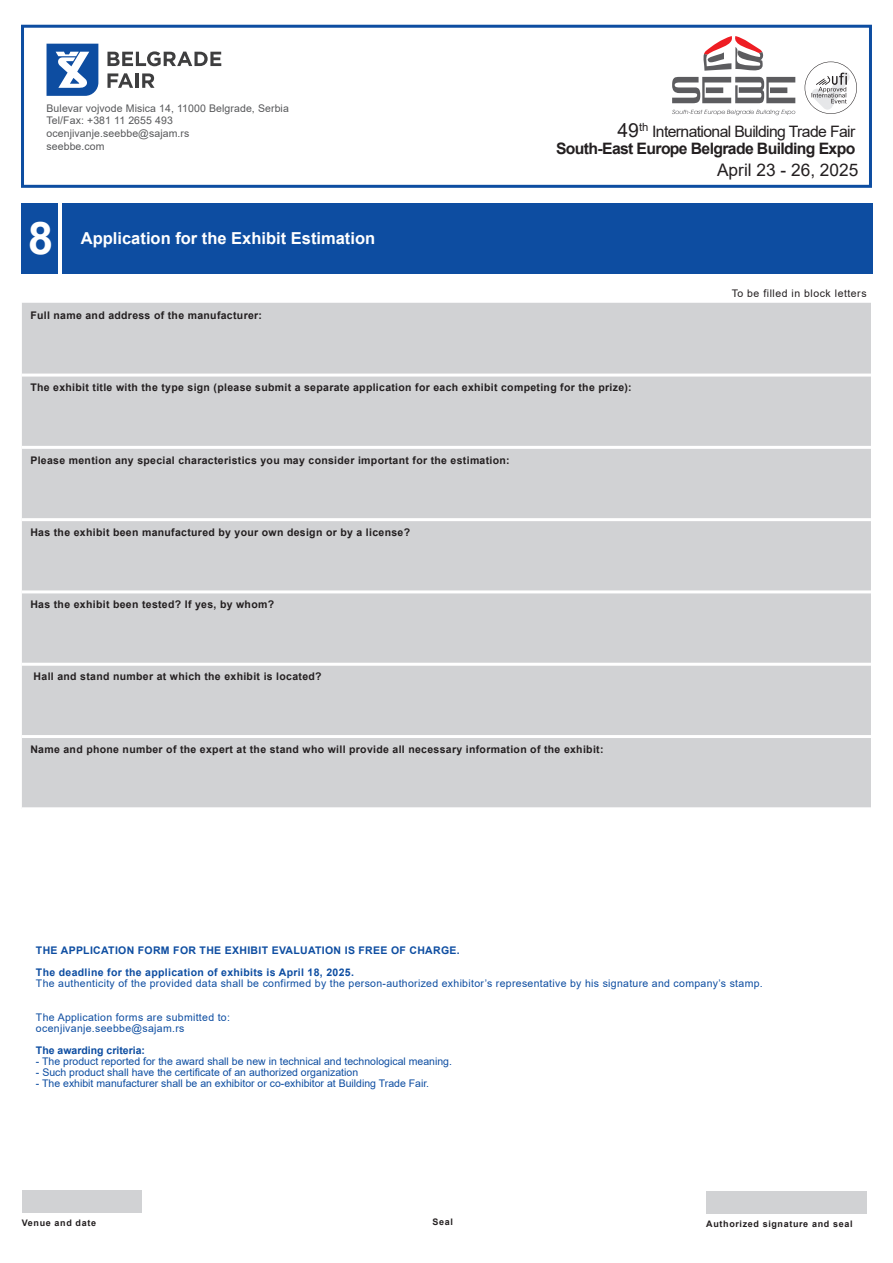
<style>
.page{position:relative;width:893px;height:1263px;background:#fff}
.page>*{position:absolute;margin:0;border:0;box-sizing:border-box;transform-origin:0 0}
.Paragraph_Style_1{font:700 45px "Arial";color:#fff}
.t1{font:17.25px "Arial";color:#231f20}
.t2{font:700 16.5px "Arial";color:#fff}
.t3{font:700 15.75px/17px "Arial";letter-spacing:-.04em;color:#231f20;text-align:right}
.t4{font:700 10.5px "Arial";letter-spacing:.03em;color:#231f20}
.t5{font:10.5px "Arial";color:#0d4da1}
.t6{font:10.5px "Arial";letter-spacing:.03em;color:#0d4da1}
.t7{font:700 10.5px "Arial";letter-spacing:.03em;color:#0d4da1}
.t8{font:10.5px "Arial";letter-spacing:.01em;color:#57585a}
.t9{font:10.5px "Arial";letter-spacing:.05em;color:#231f20}
.t10{font:700 10.5px "Arial";color:#0d4da1}
.t11{font:700 9px "Arial";letter-spacing:.07em;color:#231f20}
.s1{font-weight:400;font-size:19.35px}
.s2{font-weight:400}
</style>
<div class="page">
<div style="left:21px;top:25px;width:851px;height:163px;border:3px solid #0d4da1"></div>
<svg style="left:47px;top:44px;width:51px;height:52px"></svg>
<svg style="left:107px;top:51px;width:114px;height:15px"></svg>
<svg style="left:107px;top:73px;width:26px;height:15px"></svg>
<hr style="left:135px;top:73px;width:4px;height:15px;background:#3e3e3f">
<svg style="left:142px;top:73px;width:13px;height:15px"></svg>
<svg style="left:805px;top:62px;width:52px;height:52px"></svg>
<svg style="left:672px;top:110px;width:123px;height:5px"></svg>
<svg style="left:703px;top:36px;width:61px;height:35px"></svg>
<svg style="left:672px;top:77px;width:123px;height:26px"></svg>
<div style="left:62px;top:203px;width:811px;height:71px;background:#0d4da1"></div>
<div style="left:22px;top:203px;width:36px;height:71px;background:#0d4da1"></div>
<div style="left:22px;top:1190px;width:119px;height:23px;background:#d1d2d4"></div>
<div style="left:706px;top:1191px;width:161px;height:22px;background:#d1d2d4"></div>
<div style="left:22px;top:303px;width:849px;height:504px;background:#d1d2d4"></div>
<hr style="left:22px;top:374px;width:849px;height:3px;background:#fff">
<hr style="left:22px;top:446px;width:849px;height:3px;background:#fff">
<hr style="left:22px;top:518px;width:849px;height:3px;background:#fff">
<hr style="left:22px;top:590px;width:849px;height:3px;background:#fff">
<hr style="left:22px;top:663px;width:849px;height:3px;background:#fff">
<hr style="left:22px;top:735px;width:849px;height:3px;background:#fff">
<p class="t8" style="left:47px;top:101px;width:244px">Bulevar vojvode Misica 14, 11000 Belgrade, Serbia</p>
<p class="t8" style="left:47px;top:113px;width:128px">Tel/Fax: +381 11 2655 493</p>
<p class="t8" style="left:47px;top:126px;width:144px">ocenjivanje.seebbe@sajam.rs</p>
<p class="t8" style="left:47px;top:139px;width:60px">seebbe.com</p>
<p class="Paragraph_Style_1" style="left:28px;top:206px;width:27px">8</p>
<p class="t2" style="left:81px;top:226px;width:296px">Application for the Exhibit Estimation</p>
<p class="t4" style="left:30px;top:308px;width:233px">Full name and address of the manufacturer:</p>
<h3 class="t3" style="left:556px;top:123px;width:301px"><span class="s1">49</span><sup>th</sup> <span class="s2">International Building Trade Fair<br></span>South-East Europe Belgrade Building Expo</h3>
<h2 class="t1" style="left:717px;top:158px;width:143px">April 23 - 26, 2025</h2>
<p class="t9" style="left:732px;top:286px;width:136px">To be filled in block letters</p>
<p class="t4" style="left:30px;top:380px;width:603px">The exhibit title with the type sign (please submit a separate application for each exhibit competing for the prize):</p>
<p class="t4" style="left:30px;top:452px;width:481px">Please mention any special characteristics you may consider important for the estimation:</p>
<p class="t4" style="left:30px;top:525px;width:381px">Has the exhibit been manufactured by your own design or by a license?</p>
<p class="t4" style="left:30px;top:597px;width:245px">Has the exhibit been tested? If yes, by whom?</p>
<p class="t4" style="left:34px;top:669px;width:290px">Hall and stand number at which the exhibit is located?</p>
<p class="t4" style="left:30px;top:741px;width:575px">Name and phone number of the expert at the stand who will provide all necessary information of the exhibit:</p>
<p class="t7" style="left:36px;top:943px;width:425px">THE APPLICATION FORM FOR THE EXHIBIT EVALUATION IS FREE OF CHARGE.</p>
<p class="t7" style="left:36px;top:965px;width:319px">The deadline for the application of exhibits is April 18, 2025.</p>
<p class="t6" style="left:36px;top:976px;width:728px">The authenticity of the provided data shall be confirmed by the person-authorized exhibitor’s representative by his signature and company’s stamp.</p>
<p class="t6" style="left:36px;top:1010px;width:196px">The Application forms are submitted to:</p>
<p class="t6" style="left:36px;top:1021px;width:150px">ocenjivanje.seebbe@sajam.rs</p>
<p class="t10" style="left:36px;top:1043px;width:111px">The awarding criteria:</p>
<p class="t5" style="left:36px;top:1054px;width:417px">- The product reported for the award shall be new in technical and technological meaning.</p>
<p class="t5" style="left:36px;top:1065px;width:324px">- Such product shall have the certificate of an authorized organization</p>
<p class="t5" style="left:36px;top:1076px;width:395px">- The exhibit manufacturer shall be an exhibitor or co-exhibitor at Building Trade Fair.</p>
<p class="t11" style="left:22px;top:1217px;width:76px">Venue and date</p>
<p class="t11" style="left:433px;top:1216px;width:22px">Seal</p>
<p class="t11" style="left:706px;top:1217px;width:148px">Authorized signature and seal</p>
</div>
